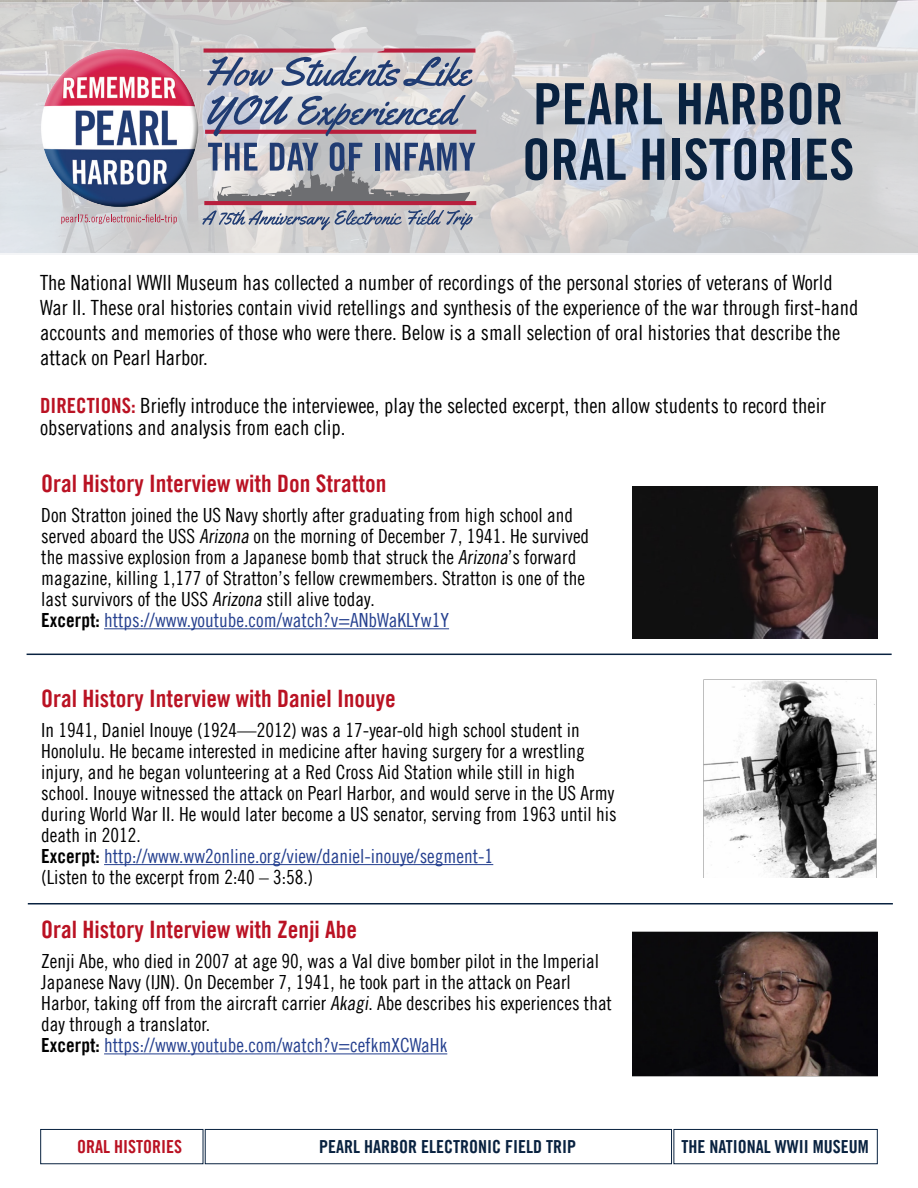
<style>
.page{position:relative;width:918px;height:1188px;background:#fff}
.page>*{position:absolute;margin:0;border:0;box-sizing:border-box;transform-origin:0 0}
.t1{font:57px/55.5px "Trade Gothic LT Com Bd Cn 20";color:#092240}
.t2{font:24px "Trade Gothic LT Com Bd Cn 20";color:#ba1223}
.t3{font:21px/25.2px "Trade Gothic LT Com Cn 18";color:#000}
.t4{font:19.5px/21px "Trade Gothic LT Com Cn 18";color:#000}
.t5{font:18px "Trade Gothic LT Com Bd Cn 20";color:#092240}
.t6{font:18px "Trade Gothic LT Com Bd Cn 20";color:#ba1223}
.s1{font-family:"Trade Gothic LT Com Bd Cn 20";color:#ba1223}
.s2{font-family:"Trade Gothic LT Com Bd Cn 20"}
.s3{color:#25408f}
</style>
<div class="page">
<div style="left:40px;top:1129px;width:163px;height:35px;border:1px solid #092240"></div>
<div style="left:205px;top:1129px;width:467px;height:35px;border:1px solid #092240"></div>
<div style="left:674px;top:1129px;width:204px;height:35px;border:1px solid #092240"></div>
<svg style="left:0;top:3px;width:918px;height:252px;background:#d1d1d3"></svg>
<svg style="left:204px;top:49px;width:3px;height:4px"></svg>
<svg style="left:205px;top:130px;width:271px;height:4px"></svg>
<hr style="left:204px;top:201px;width:272px;height:4px;background:#b81f3d">
<svg style="left:202px;top:210px;width:200px;height:20px;background:#adb1bd"></svg>
<svg style="left:408px;top:210px;width:65px;height:20px"></svg>
<svg style="left:207px;top:27px;width:268px;height:174px;background:#aba9b5"></svg>
<img style="left:40px;top:48px;width:159px;height:159px">
<svg style="left:61px;top:215px;width:116px;height:9px"></svg>
<hr style="left:104px;top:628px;width:345px;height:1px;background:#25408f">
<hr style="left:104px;top:864px;width:389px;height:1px;background:#25408f">
<hr style="left:104px;top:1053px;width:343px;height:1px;background:#25408f">
<img style="left:704px;top:679px;width:173px;height:198px">
<img style="left:633px;top:931px;width:245px;height:145px">
<hr style="left:27px;top:654px;width:865px;height:1px;background:#092240">
<hr style="left:28px;top:903px;width:865px;height:1px;background:#092240">
<img style="left:633px;top:487px;width:245px;height:152px">
<h1 class="t1" style="left:522px;top:76px;width:334px">PEARL HARBOR<br>ORAL HISTORIES</h1>
<p class="t3" style="left:40px;top:269px;width:820px">The National WWII Museum has collected a number of recordings of the personal stories of veterans of World War II. These oral histories contain vivid retellings and synthesis of the experience of the war through first-hand accounts and memories of those who were there. Below is a small selection of oral histories that describe the attack on Pearl Harbor.</p>
<p class="t3" style="left:40px;top:394px;width:788px;line-height:22.5px"><span class="s1">DIRECTIONS:</span> Briefly introduce the interviewee, play the selected excerpt, then allow students to record their observations and analysis from each clip.</p>
<p class="t2" style="left:41px;top:469px;width:347px">Oral History Interview with Don Stratton</p>
<p class="t4" style="left:41px;top:504px;width:549px">Don Stratton joined the US Navy shortly after graduating from high school and served aboard the USS Arizona on the morning of December 7, 1941. He survived the massive explosion from a Japanese bomb that struck the Arizona’s forward magazine, killing 1,177 of Stratton’s fellow crewmembers. Stratton is one of the last survivors of the USS Arizona still alive today.<br><span class="s2">Excerpt:</span> <span class="s3">https://www.youtube.com/watch?v=ANbWaKLYw1Y</span></p>
<p class="t2" style="left:41px;top:684px;width:356px">Oral History Interview with Daniel Inouye</p>
<p class="t4" style="left:41px;top:719px;width:577px">In 1941, Daniel Inouye (1924—2012) was a 17-year-old high school student in Honolulu. He became interested in medicine after having surgery for a wrestling injury, and he began volunteering at a Red Cross Aid Station while still in high school. Inouye witnessed the attack on Pearl Harbor, and would serve in the US Army during World War II. He would later become a US senator, serving from 1963 until his death in 2012.<br><span class="s2">Excerpt:</span> <span class="s3">http://www.ww2online.org/view/daniel-inouye/segment-1<br></span>(Listen to the excerpt from 2:40 – 3:58.)</p>
<p class="t2" style="left:41px;top:915px;width:317px">Oral History Interview with Zenji Abe</p>
<p class="t4" style="left:41px;top:950px;width:572px">Zenji Abe, who died in 2007 at age 90, was a Val dive bomber pilot in the Imperial Japanese Navy (IJN). On December 7, 1941, he took part in the attack on Pearl Harbor, taking off from the aircraft carrier Akagi. Abe describes his experiences that day through a translator.<br><span class="s2">Excerpt:</span> <span class="s3">https://www.youtube.com/watch?v=cefkmXCWaHk</span></p>
<p class="t6" style="left:77px;top:1136px;width:106px">ORAL HISTORIES</p>
<p class="t5" style="left:319px;top:1136px;width:258px">PEARL HARBOR ELECTRONIC FIELD TRIP</p>
<p class="t5" style="left:682px;top:1136px;width:189px">THE NATIONAL WWII MUSEUM</p>
</div>
